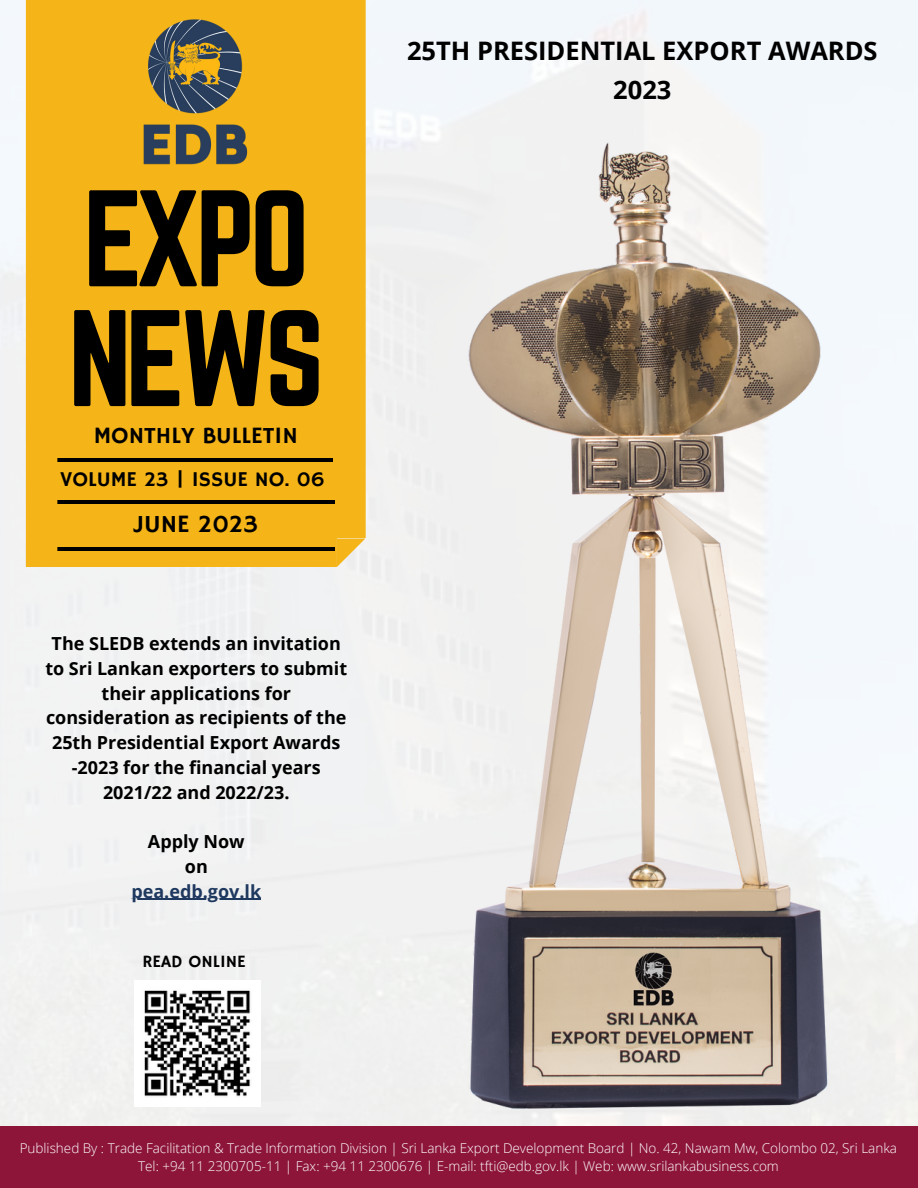
<style>
.page{position:relative;width:918px;height:1188px;background:#fff}
.page>*{position:absolute;margin:0;border:0;box-sizing:border-box;transform-origin:0 0}
.t1{font:120px "Norwester";letter-spacing:-.05em;color:#000}
.t2{font:700 25.5px "Open Sans";color:#000}
.t3{font:24.9px "Hammersmith One";color:#000}
.t4{font:23.4px "Hammersmith One";color:#000}
.t5{font:21px "Hammersmith One";color:#000}
.t6{font:700 18px/24.8px "Open Sans";color:#000;text-align:center}
.t7{font:700 18px "Open Sans";color:#1e385f}
.t8{font:17.25px "Hammersmith One";color:#000}
.t9{font:300 13.5px "Open Sans";color:#fff}
</style>
<div class="page">
<img style="left:0;top:0;width:918px;height:1126px">
<div style="left:57px;top:0;width:309px;height:567px;background:#f5b417"></div>
<hr style="left:57px;top:547px;width:278px;height:3px;background:#000">
<hr style="left:55px;top:458px;width:278px;height:3px;background:#000">
<hr style="left:57px;top:501px;width:278px;height:3px;background:#000">
<img style="left:133px;top:16px;width:120px;height:151px">
<div style="left:0;top:1126px;width:918px;height:62px;background:#8d153a"></div>
<div style="left:26px;top:0;width:31px;height:567px;background:#f5b417"></div>
<img style="left:135px;top:980px;width:126px;height:126px">
<img style="left:452px;top:126px;width:381px;height:987px">
<hr style="left:131px;top:899px;width:130px;height:1px;background:#1e385f">
<p class="t1" style="left:83px;top:166px;width:228px">EXPO</p>
<p class="t1" style="left:68px;top:286px;width:258px">NEWS</p>
<p class="t4" style="left:94px;top:422px;width:206px">MONTHLY BULLETIN</p>
<p class="t5" style="left:60px;top:467px;width:266px">VOLUME 23 | ISSUE NO. 06</p>
<p class="t3" style="left:134px;top:509px;width:126px">JUNE 2023</p>
<p class="t6" style="left:45px;top:631px;width:303px">The SLEDB extends an invitation to Sri Lankan exporters to submit their applications for consideration as recipients of the<br>25th Presidential Export Awards -2023 for the financial years<br>2021/22 and 2022/23.</p>
<p class="t6" style="left:148px;top:829px;width:98px">Apply Now</p>
<p class="t6" style="left:185px;top:854px;width:24px">on</p>
<p class="t7" style="left:131px;top:878px;width:131px">pea.edb.gov.lk</p>
<p class="t8" style="left:143px;top:952px;width:105px">READ ONLINE</p>
<p class="t2" style="left:407px;top:33px;width:472px">25TH PRESIDENTIAL EXPORT AWARDS</p>
<p class="t2" style="left:613px;top:71px;width:60px">2023</p>
<p class="t9" style="left:20px;top:1138px;width:879px">Published By : Trade Facilitation &amp; Trade Information Division | Sri Lanka Export Development Board | No. 42, Nawam Mw, Colombo 02, Sri Lanka</p>
<p class="t9" style="left:138px;top:1156px;width:642px">Tel: +94 11 2300705-11 | Fax: +94 11 2300676 | E-mail: tfti@edb.gov.lk | Web: www.srilankabusiness.com</p>
</div>
